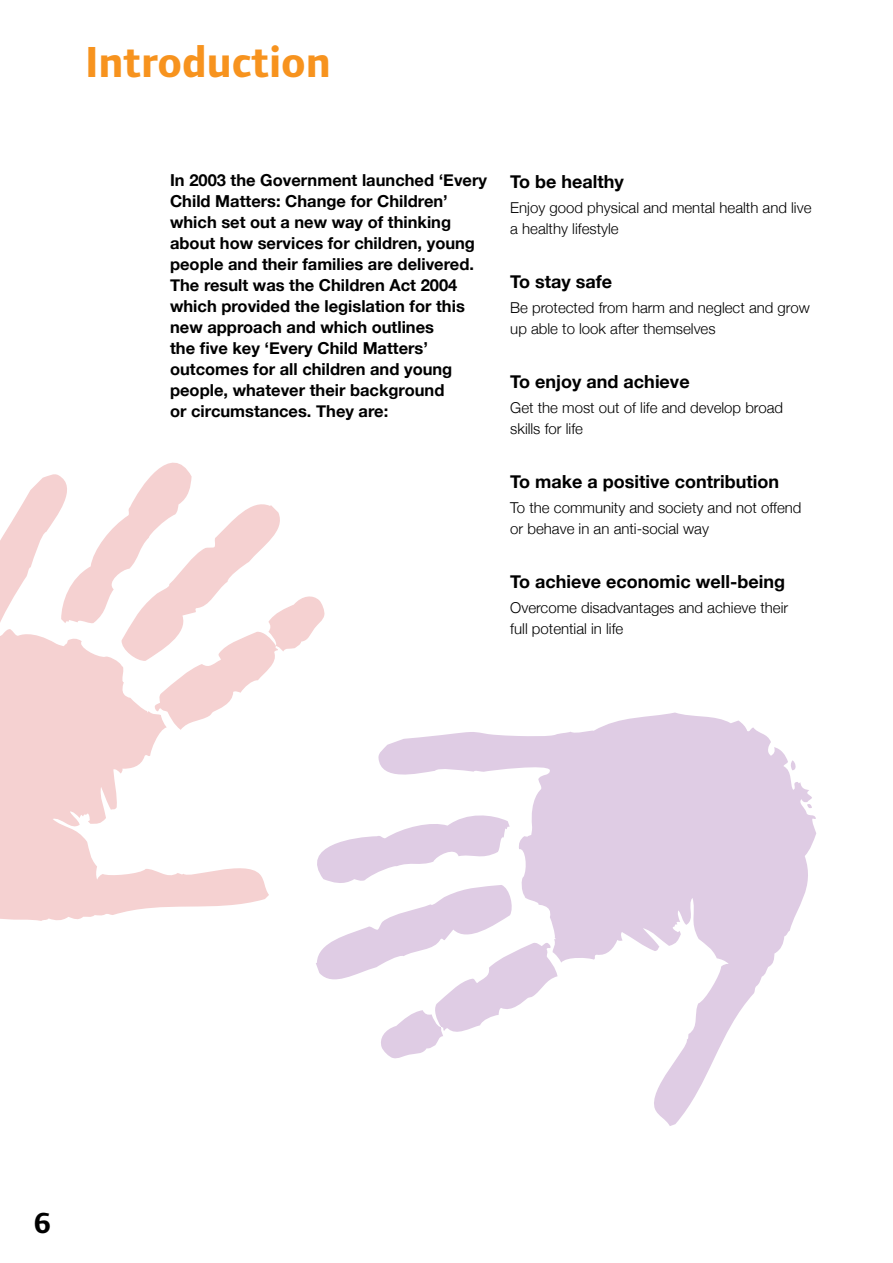
<style>
.page{position:relative;width:893px;height:1263px;background:#fff}
.page>*{position:absolute;margin:0;border:0;box-sizing:border-box;transform-origin:0 0}
.t1{font:700 45px "Foundry Form Sans";color:#f7931e}
.t2{font:700 30px "Foundry Form Sans";color:#000}
.t3{font:700 18px "Helvetica Neue";color:#000}
.t4{font:700 16.5px/21px "Helvetica Neue";color:#000}
.t5{font:300 15px/21px "Helvetica Neue";color:#000}
</style>
<div class="page">
<svg style="left:0;top:462px;width:325px;height:459px"></svg>
<svg style="left:298px;top:712px;width:518px;height:414px"></svg>
<h1 class="t1" style="left:85px;top:37px;width:247px">Introduction</h1>
<p class="t4" style="left:170px;top:169px;width:318px">In 2003 the Government launched ‘Every Child Matters: Change for Children’ which set out a new way of thinking about how services for children, young people and their families are delivered.<br>The result was the Children Act 2004 which provided the legislation for this new approach and which outlines<br>the five key ‘Every Child Matters’ outcomes for all children and young people, whatever their background<br>or circumstances. They are:</p>
<p class="t3" style="left:510px;top:170px;width:115px">To be healthy</p>
<p class="t5" style="left:510px;top:197px;width:303px">Enjoy good physical and mental health and live a healthy lifestyle</p>
<p class="t3" style="left:510px;top:270px;width:104px">To stay safe</p>
<p class="t5" style="left:510px;top:297px;width:301px">Be protected from harm and neglect and grow up able to look after themselves</p>
<p class="t3" style="left:510px;top:370px;width:181px">To enjoy and achieve</p>
<p class="t5" style="left:510px;top:397px;width:274px">Get the most out of life and develop broad skills for life</p>
<p class="t3" style="left:510px;top:470px;width:270px">To make a positive contribution</p>
<p class="t5" style="left:510px;top:497px;width:293px">To the community and society and not offend or behave in an anti-social way</p>
<p class="t3" style="left:510px;top:570px;width:276px">To achieve economic well-being</p>
<p class="t5" style="left:510px;top:597px;width:279px">Overcome disadvantages and achieve their full potential in life</p>
<h2 class="t2" style="left:35px;top:1206px;width:17px">6</h2>
</div>
